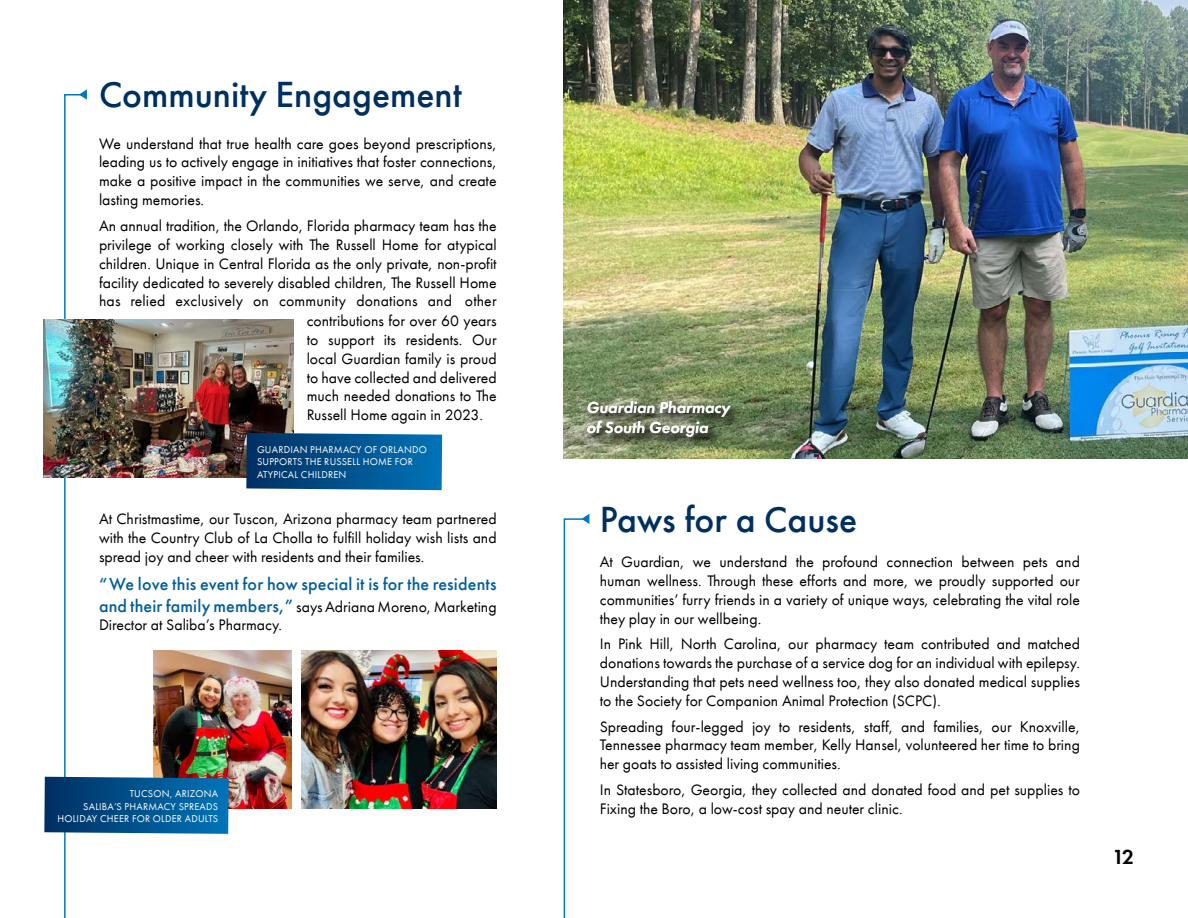
<style>
.page{position:relative;width:1188px;height:918px;background:#fff}
.page>*{position:absolute;margin:0;border:0;box-sizing:border-box;transform-origin:0 0}
.t1{font:500 37.5px "Futura PT";color:#002f62}
.t2{font:600 21px "Futura PT";color:#000}
.t3{font:500 18px "Futura PT";letter-spacing:.01em;color:#005f9e}
.t4{font:italic 600 16.5px/19.8px "Futura PT";color:#fff}
.t5{font:15.75px/18.9px "Futura PT";color:#000;text-align:justify}
.t6{font:10.2px/12px "Futura PT";letter-spacing:.02em;color:#fff}
.s1{font-weight:500;font-size:18px;color:#005f9e}
</style>
<div class="page">
<svg style="left:563px;top:514px;width:26px;height:404px"></svg>
<img style="left:564px;top:0;width:624px;height:459px">
<div style="left:584px;top:398px;width:159px;height:51px;background:#000;opacity:.75"></div>
<img style="left:229px;top:320px;width:65px;height:157px">
<svg style="left:246px;top:433px;width:196px;height:57px;background:#07568f"></svg>
<img style="left:229px;top:650px;width:63px;height:158px">
<img style="left:301px;top:650px;width:196px;height:158px">
<img style="left:44px;top:89px;width:185px;height:829px">
<h1 class="t1" style="left:99px;top:72px;width:364px">Community Engagement</h1>
<p class="t5" style="left:99px;top:134px;width:399px">We understand that true health care goes beyond prescriptions, leading us to actively engage in initiatives that foster connections, make a positive impact in the communities we serve, and create lasting memories.</p>
<p class="t5" style="left:99px;top:216px;width:399px">An annual tradition, the Orlando, Florida pharmacy team has the privilege of working closely with The Russell Home for atypical children. Unique in Central Florida as the only private, non-profit facility dedicated to severely disabled children, The Russell Home has relied exclusively on community donations and other</p>
<p class="t5" style="left:307px;top:311px;width:191px">contributions for over 60 years to support its residents. Our local Guardian family is proud to have collected and delivered much needed donations to The Russell Home again in 2023.</p>
<p class="t6" style="left:257px;top:444px;width:171px">GUARDIAN PHARMACY OF ORLANDO<br>SUPPORTS THE RUSSELL HOME FOR<br>ATYPICAL CHILDREN</p>
<p class="t5" style="left:99px;top:509px;width:399px">At Christmastime, our Tuscon, Arizona pharmacy team partnered with the Country Club of La Cholla to fulfill holiday wish lists and spread joy and cheer with residents and their families.</p>
<p class="t3" style="left:99px;top:573px;width:399px">“We love this event for how special it is for the residents</p>
<p class="t5" style="left:99px;top:597px;width:399px"><span class="s1">and their family members,”</span> says Adriana Moreno, Marketing<br>Director at Saliba’s Pharmacy.</p>
<p class="t6" style="left:57px;top:787px;width:162px;line-height:12.5px;text-align:right">TUCSON, ARIZONA<br>SALIBA’S PHARMACY SPREADS<br>HOLIDAY CHEER FOR OLDER ADULTS</p>
<p class="t4" style="left:586px;top:397px;width:145px">Guardian Pharmacy of South Georgia</p>
<h1 class="t1" style="left:600px;top:497px;width:259px">Paws for a Cause</h1>
<p class="t5" style="left:600px;top:552px;width:482px">At Guardian, we understand the profound connection between pets and human wellness. Through these efforts and more, we proudly supported our communities’ furry friends in a variety of unique ways, celebrating the vital role they play in our wellbeing.</p>
<p class="t5" style="left:600px;top:634px;width:482px">In Pink Hill, North Carolina, our pharmacy team contributed and matched donations towards the purchase of a service dog for an individual with epilepsy.<br>Understanding that pets need wellness too, they also donated medical supplies to the Society for Companion Animal Protection (SCPC).</p>
<p class="t5" style="left:600px;top:717px;width:482px">Spreading four-legged joy to residents, staff, and families, our Knoxville, Tennessee pharmacy team member, Kelly Hansel, volunteered her time to bring her goats to assisted living communities.</p>
<p class="t5" style="left:600px;top:780px;width:482px">In Statesboro, Georgia, they collected and donated food and pet supplies to<br>Fixing the Boro, a low-cost spay and neuter clinic.</p>
<h2 class="t2" style="left:1113px;top:844px;width:23px">12</h2>
</div>
